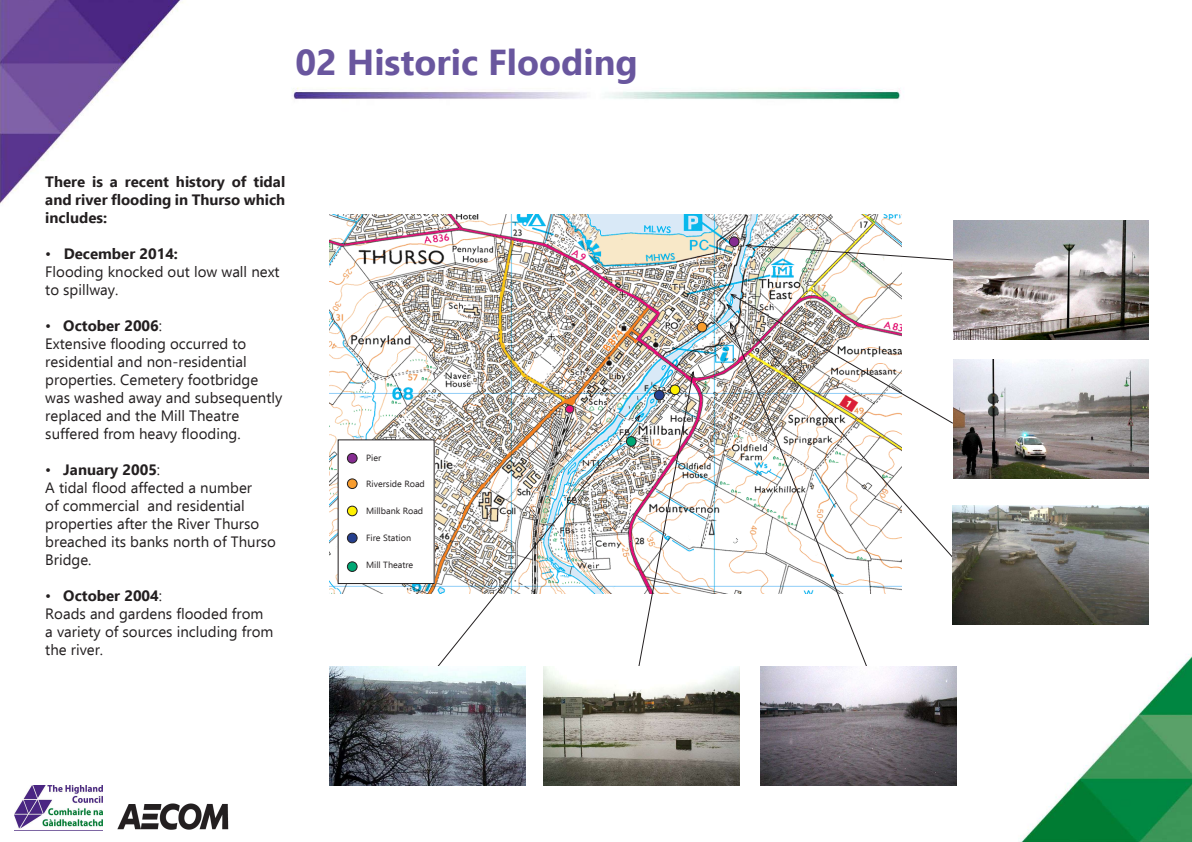
<style>
.page{position:relative;width:1192px;height:842px;background:#fff}
.page>*{position:absolute;margin:0;border:0;box-sizing:border-box;transform-origin:0 0}
.t1{font:700 36px "Ebrima";color:#69569e}
.t2{font:15px/18px "Ebrima";color:#231f20}
.t3{font:700 15px/18px "Ebrima";color:#231f20;text-align:justify}
.t4{font:9px "Ebrima";color:#231f20}
.s1{font-weight:700}
</style>
<div class="page">
<img style="left:1019px;top:654px;width:173px;height:188px">
<img style="left:0;top:0;width:183px;height:204px">
<img style="left:292px;top:87px;width:609px;height:13px">
<img style="left:330px;top:214px;width:572px;height:379px">
<img style="left:117px;top:804px;width:111px;height:26px">
<img style="left:14px;top:785px;width:88px;height:44px">
<svg style="left:743px;top:243px;width:210px;height:18px"></svg>
<svg style="left:726px;top:425px;width:228px;height:134px"></svg>
<svg style="left:729px;top:425px;width:140px;height:246px"></svg>
<img style="left:434px;top:414px;width:200px;height:257px">
<img style="left:634px;top:369px;width:61px;height:297px">
<img style="left:761px;top:666px;width:196px;height:119px">
<img style="left:953px;top:506px;width:196px;height:119px">
<img style="left:953px;top:360px;width:196px;height:119px">
<img style="left:544px;top:666px;width:195px;height:119px">
<img style="left:725px;top:293px;width:229px;height:132px">
<img style="left:953px;top:220px;width:196px;height:119px">
<img style="left:330px;top:666px;width:196px;height:119px">
<div style="left:338px;top:440px;width:96px;height:143px;background:#fff"></div>
<div style="left:626px;top:437px;width:10px;height:9px;background:#00a774;border-radius:50%"></div>
<div style="left:626px;top:436px;width:11px;height:11px;border:1px solid #231f20;border-radius:50%"></div>
<div style="left:654px;top:390px;width:10px;height:10px;background:#253f8e;border-radius:50%"></div>
<div style="left:654px;top:390px;width:11px;height:10px;border:1px solid #231f20;border-radius:50%"></div>
<div style="left:670px;top:385px;width:10px;height:10px;background:#fff101;border-radius:50%"></div>
<div style="left:670px;top:384px;width:10px;height:11px;border:1px solid #231f20;border-radius:50%"></div>
<div style="left:697px;top:322px;width:10px;height:10px;background:#f89d2f;border-radius:50%"></div>
<div style="left:697px;top:322px;width:10px;height:10px;border:1px solid #231f20;border-radius:50%"></div>
<div style="left:729px;top:237px;width:10px;height:9px;background:#852c91;border-radius:50%"></div>
<div style="left:729px;top:236px;width:10px;height:11px;border:1px solid #231f20;border-radius:50%"></div>
<div style="left:347px;top:453px;width:10px;height:10px;background:#852c91;border-radius:50%"></div>
<div style="left:347px;top:453px;width:11px;height:11px;border:1px solid #231f20;border-radius:50%"></div>
<div style="left:347px;top:479px;width:10px;height:9px;background:#f89d2f;border-radius:50%"></div>
<div style="left:347px;top:478px;width:11px;height:11px;border:1px solid #231f20;border-radius:50%"></div>
<div style="left:347px;top:506px;width:10px;height:10px;background:#fff101;border-radius:50%"></div>
<div style="left:347px;top:506px;width:11px;height:10px;border:1px solid #231f20;border-radius:50%"></div>
<div style="left:347px;top:533px;width:10px;height:10px;background:#253f8e;border-radius:50%"></div>
<div style="left:347px;top:533px;width:11px;height:10px;border:1px solid #231f20;border-radius:50%"></div>
<div style="left:347px;top:562px;width:10px;height:9px;background:#00a774;border-radius:50%"></div>
<div style="left:347px;top:561px;width:11px;height:11px;border:1px solid #231f20;border-radius:50%"></div>
<h1 class="t1" style="left:296px;top:36px;width:344px">02 Historic Flooding</h1>
<p class="t3" style="left:45px;top:172px;width:241px">There is a recent history of tidal and river flooding in Thurso which includes:</p>
<p class="t2" style="left:45px;top:244px;width:236px">• <span class="s1">December 2014:<br></span>Flooding knocked out low wall next to spillway.</p>
<p class="t2" style="left:45px;top:316px;width:239px">• <span class="s1">October 2006</span>:<br>Extensive flooding occurred to residential and non-residential properties. Cemetery footbridge was washed away and subsequently replaced and the Mill Theatre suffered from heavy flooding.</p>
<p class="t2" style="left:45px;top:460px;width:232px">• <span class="s1">January 2005</span>:<br>A tidal flood affected a number<br>of commercial and residential properties after the River Thurso breached its banks north of Thurso<br>Bridge.</p>
<p class="t2" style="left:45px;top:586px;width:230px">• <span class="s1">October 2004</span>:<br>Roads and gardens flooded from a variety of sources including from the river.</p>
<p class="t4" style="left:366px;top:451px;width:17px">Pier</p>
<p class="t4" style="left:366px;top:477px;width:60px">Riverside Road</p>
<p class="t4" style="left:366px;top:504px;width:59px">Millbank Road</p>
<p class="t4" style="left:366px;top:531px;width:46px">Fire Station</p>
<p class="t4" style="left:366px;top:558px;width:49px">Mill Theatre</p>
</div>
